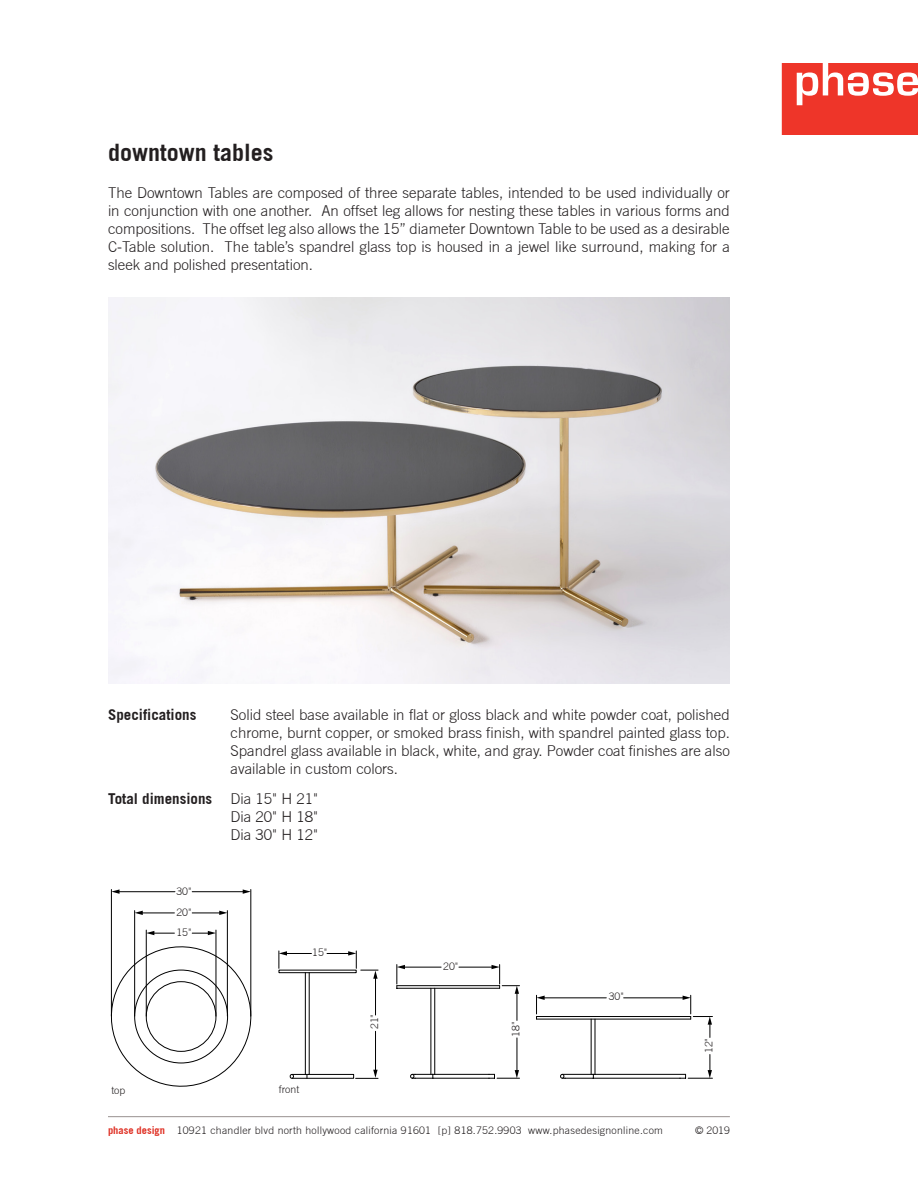
<style>
.page{position:relative;width:918px;height:1188px;background:#fff}
.page>*{position:absolute;margin:0;border:0;box-sizing:border-box;transform-origin:0 0}
.Headline{font:700 24px "Trade Gothic";color:#231f20}
.Paragraph{font:300 15px/18px "Trade Gothic";color:#231f20;text-align:justify}
.Paragraph-2{font:700 15px "Trade Gothic";color:#231f20}
.t1{font:300 10.5px "Trade Gothic";letter-spacing:.025em;color:#231f20}
.t2{font:700 10.5px "Trade Gothic";color:#df3125}
</style>
<div class="page">
<svg style="left:782px;top:63px;width:136px;height:72px;background:#f0564c"></svg>
<hr style="left:108px;top:1116px;width:622px;height:1px;background:#999190">
<img style="left:108px;top:297px;width:622px;height:387px">
<hr style="left:543px;top:997px;width:63px;height:1px;background:#000">
<hr style="left:624px;top:997px;width:60px;height:1px;background:#000">
<hr style="left:111px;top:889px;width:1px;height:127px;background:#000">
<hr style="left:250px;top:889px;width:1px;height:127px;background:#000">
<hr style="left:118px;top:891px;width:57px;height:1px;background:#000">
<svg style="left:111px;top:889px;width:9px;height:5px"></svg>
<hr style="left:192px;top:891px;width:52px;height:1px;background:#000">
<svg style="left:243px;top:889px;width:8px;height:5px"></svg>
<hr style="left:517px;top:1038px;width:1px;height:34px;background:#000">
<hr style="left:134px;top:911px;width:1px;height:105px;background:#000">
<hr style="left:227px;top:911px;width:1px;height:105px;background:#000">
<hr style="left:141px;top:913px;width:33px;height:1px;background:#000">
<svg style="left:135px;top:911px;width:8px;height:4px"></svg>
<svg style="left:192px;top:911px;width:35px;height:4px"></svg>
<hr style="left:593px;top:1078px;width:87px;height:1px;background:#000">
<hr style="left:591px;top:1019px;width:1px;height:55px;background:#000">
<svg style="left:683px;top:995px;width:29px;height:42px"></svg>
<svg style="left:536px;top:995px;width:9px;height:24px"></svg>
<hr style="left:595px;top:1019px;width:1px;height:55px;background:#000">
<svg style="left:680px;top:1055px;width:32px;height:24px"></svg>
<hr style="left:434px;top:988px;width:1px;height:86px;background:#000">
<hr style="left:433px;top:1078px;width:56px;height:1px;background:#000">
<hr style="left:431px;top:988px;width:1px;height:86px;background:#000">
<hr style="left:435px;top:1074px;width:54px;height:1px;background:#000">
<svg style="left:396px;top:965px;width:124px;height:55px"></svg>
<hr style="left:537px;top:1016px;width:154px;height:1px;background:#000">
<hr style="left:595px;top:1074px;width:91px;height:1px;background:#000">
<hr style="left:537px;top:1019px;width:154px;height:1px;background:#000">
<hr style="left:397px;top:985px;width:103px;height:1px;background:#000">
<svg style="left:410px;top:1074px;width:25px;height:5px"></svg>
<svg style="left:489px;top:1070px;width:31px;height:9px"></svg>
<svg style="left:560px;top:1074px;width:35px;height:5px"></svg>
<svg style="left:278px;top:951px;width:100px;height:128px"></svg>
<hr style="left:146px;top:930px;width:1px;height:86px;background:#000">
<hr style="left:216px;top:930px;width:1px;height:86px;background:#000">
<svg style="left:110px;top:931px;width:142px;height:156px"></svg>
<p class="Headline" style="left:108px;top:138px;width:167px">downtown tables</p>
<p class="Paragraph" style="left:108px;top:183px;width:623px">The Downtown Tables are composed of three separate tables, intended to be used individually or in conjunction with one another. An offset leg allows for nesting these tables in various forms and compositions. The offset leg also allows the 15” diameter Downtown Table to be used as a desirable C-Table solution. The table’s spandrel glass top is housed in a jewel like surround, making for a sleek and polished presentation.</p>
<p class="Paragraph-2" style="left:108px;top:705px;width:90px">Specifications</p>
<p class="Paragraph" style="left:231px;top:706px;width:501px">Solid steel base available in flat or gloss black and white powder coat, polished chrome, burnt copper, or smoked brass finish, with spandrel painted glass top.<br>Spandrel glass available in black, white, and gray. Powder coat finishes are also available in custom colors.</p>
<p class="Paragraph-2" style="left:108px;top:789px;width:106px">Total dimensions</p>
<p class="Paragraph" style="left:231px;top:789px;width:89px">Dia 15" H 21"</p>
<p class="Paragraph" style="left:231px;top:807px;width:89px">Dia 20" H 18"</p>
<p class="Paragraph" style="left:231px;top:825px;width:89px">Dia 30" H 12"</p>
<p class="t1" style="left:177px;top:885px;width:17px">30"</p>
<p class="t1" style="left:177px;top:906px;width:17px">20"</p>
<p class="t1" style="left:177px;top:926px;width:17px">15"</p>
<p class="t1" style="left:312px;top:946px;width:17px">15"</p>
<p class="t1" style="left:111px;top:1084px;width:15px">top</p>
<p class="t1" style="left:279px;top:1083px;width:22px">front</p>
<p class="t1" style="left:368px;top:1029px;width:17px;rotate:-90deg">21"</p>
<p class="t1" style="left:443px;top:960px;width:17px">20"</p>
<p class="t1" style="left:510px;top:1037px;width:17px;rotate:-90deg">18"</p>
<p class="t1" style="left:609px;top:990px;width:17px">30"</p>
<p class="t1" style="left:703px;top:1053px;width:17px;rotate:-90deg">12"</p>
<p class="t2" style="left:108px;top:1124px;width:59px">phase design</p>
<p class="t1" style="left:177px;top:1124px;width:488px">10921 chandler blvd north hollywood california 91601 [p] 818.752.9903 www.phasedesignonline.com</p>
<p class="t1" style="left:695px;top:1124px;width:36px">© 2019</p>
</div>
